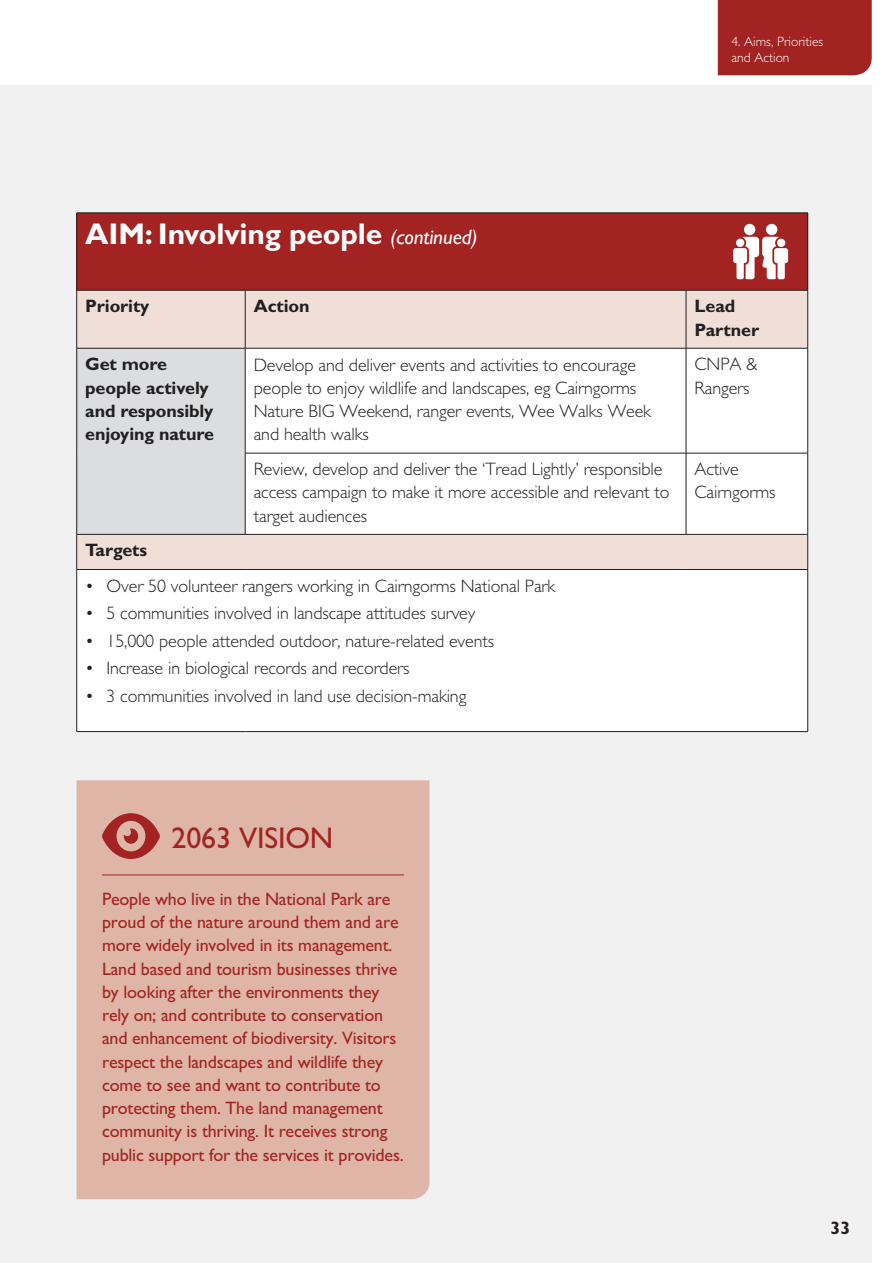
<style>
.page{position:relative;width:893px;height:1263px;background:#fff}
.page>*{position:absolute;margin:0;border:0;box-sizing:border-box;transform-origin:0 0}
.t1{font:700 30px "Gill Sans";letter-spacing:-.005em;color:#fff}
.t2{font:30px "M Gill Sans";letter-spacing:-.005em;color:#a22321}
.t3{font:300 18px/23.2px "M Gill Sans";letter-spacing:-.005em;color:#231f20}
.t4{font:18px/23.2px "M Gill Sans";letter-spacing:-.01em;color:#a22321}
.t5{font:700 18px/23.2px "Gill Sans";letter-spacing:-.005em;color:#231f20}
.t6{font:300 13.5px/16.2px "M Gill Sans";color:#fff}
.s1{font-weight:400;font-style:italic;font-size:21px}
</style>
<div class="page">
<div style="left:718px;top:0;width:154px;height:75px;background:#a22321"></div>
<div style="left:0;top:85px;width:872px;height:1178px;background:#f1f1f2"></div>
<div style="left:77px;top:213px;width:731px;height:77px;background:#a22321"></div>
<div style="left:77px;top:291px;width:730px;height:57px;background:#f0dfd7"></div>
<svg style="left:77px;top:349px;width:730px;height:382px;fill:#fff"></svg>
<hr style="left:245px;top:290px;width:1px;height:58px;background:#231f20">
<hr style="left:686px;top:290px;width:1px;height:58px;background:#231f20">
<hr style="left:77px;top:213px;width:168px;height:1px;background:#231f20">
<hr style="left:76px;top:213px;width:1px;height:77px;background:#231f20">
<hr style="left:245px;top:213px;width:441px;height:1px;background:#231f20">
<hr style="left:686px;top:213px;width:122px;height:1px;background:#231f20">
<hr style="left:807px;top:213px;width:1px;height:77px;background:#231f20">
<hr style="left:77px;top:290px;width:168px;height:1px;background:#231f20">
<hr style="left:76px;top:290px;width:1px;height:58px;background:#231f20">
<hr style="left:245px;top:290px;width:441px;height:1px;background:#231f20">
<hr style="left:686px;top:290px;width:122px;height:1px;background:#231f20">
<hr style="left:807px;top:290px;width:1px;height:58px;background:#231f20">
<hr style="left:77px;top:348px;width:168px;height:1px;background:#231f20">
<hr style="left:76px;top:348px;width:1px;height:105px;background:#231f20">
<hr style="left:76px;top:453px;width:1px;height:81px;background:#231f20">
<hr style="left:76px;top:535px;width:1px;height:34px;background:#231f20">
<hr style="left:76px;top:570px;width:1px;height:161px;background:#231f20">
<hr style="left:77px;top:534px;width:168px;height:1px;background:#231f20">
<hr style="left:77px;top:569px;width:168px;height:1px;background:#231f20">
<hr style="left:245px;top:569px;width:441px;height:1px;background:#231f20">
<hr style="left:686px;top:569px;width:122px;height:1px;background:#231f20">
<hr style="left:77px;top:731px;width:168px;height:1px;background:#231f20">
<hr style="left:245px;top:731px;width:441px;height:1px;background:#231f20">
<hr style="left:686px;top:731px;width:122px;height:1px;background:#231f20">
<hr style="left:245px;top:348px;width:441px;height:1px;background:#231f20">
<hr style="left:245px;top:348px;width:1px;height:105px;background:#231f20">
<hr style="left:686px;top:348px;width:122px;height:1px;background:#231f20">
<hr style="left:686px;top:348px;width:1px;height:105px;background:#231f20">
<hr style="left:807px;top:348px;width:1px;height:105px;background:#231f20">
<hr style="left:245px;top:453px;width:441px;height:1px;background:#231f20">
<hr style="left:245px;top:453px;width:1px;height:81px;background:#231f20">
<hr style="left:686px;top:453px;width:122px;height:1px;background:#231f20">
<hr style="left:686px;top:453px;width:1px;height:81px;background:#231f20">
<hr style="left:807px;top:453px;width:1px;height:81px;background:#231f20">
<hr style="left:245px;top:534px;width:441px;height:1px;background:#231f20">
<hr style="left:686px;top:534px;width:122px;height:1px;background:#231f20">
<hr style="left:807px;top:535px;width:1px;height:34px;background:#231f20">
<hr style="left:807px;top:570px;width:1px;height:161px;background:#231f20">
<div style="left:744px;top:224px;width:11px;height:11px;background:#fff;border-radius:50%"></div>
<div style="left:766px;top:224px;width:11px;height:11px;background:#fff;border-radius:50%"></div>
<svg style="left:733px;top:237px;width:55px;height:42px"></svg>
<div style="left:77px;top:780px;width:352px;height:419px;background:#deb5a7"></div>
<svg style="left:102px;top:813px;width:58px;height:46px;background:#bf6a62"></svg>
<hr style="left:102px;top:875px;width:302px;height:1px;background:#a22321">
<p class="t6" style="left:731px;top:33px;width:93px">4. Aims, Priorities and Action</p>
<h1 class="t1" style="left:85px;top:216px;width:394px">AIM: Involving people <span class="s1">(continued)</span></h1>
<p class="t5" style="left:85px;top:294px;width:66px">Priority</p>
<p class="t5" style="left:254px;top:294px;width:57px">Action</p>
<p class="t5" style="left:694px;top:294px;width:66px">Lead<br>Partner</p>
<p class="t5" style="left:85px;top:352px;width:130px">Get more people actively and responsibly enjoying nature</p>
<p class="t3" style="left:254px;top:353px;width:399px">Develop and deliver events and activities to encourage people to enjoy wildlife and landscapes, eg Cairngorms Nature BIG Weekend, ranger events, Wee Walks Week and health walks</p>
<p class="t3" style="left:694px;top:353px;width:64px">CNPA &amp;<br>Rangers</p>
<p class="t3" style="left:254px;top:458px;width:417px">Review, develop and deliver the ‘Tread Lightly’ responsible access campaign to make it more accessible and relevant to target audiences</p>
<p class="t3" style="left:694px;top:458px;width:82px">Active<br>Cairngorms</p>
<p class="t5" style="left:85px;top:539px;width:63px">Targets</p>
<p class="t3" style="left:85px;top:574px;width:471px">• Over 50 volunteer rangers working in Cairngorms National Park</p>
<p class="t3" style="left:85px;top:602px;width:392px">• 5 communities involved in landscape attitudes survey</p>
<p class="t3" style="left:85px;top:629px;width:410px">• 15,000 people attended outdoor, nature-related events</p>
<p class="t3" style="left:85px;top:657px;width:326px">• Increase in biological records and recorders</p>
<p class="t3" style="left:85px;top:684px;width:383px">• 3 communities involved in land use decision-making</p>
<h1 class="t2" style="left:171px;top:821px;width:163px">2063 VISION</h1>
<p class="t4" style="left:102px;top:887px;width:303px">People who live in the National Park are proud of the nature around them and are more widely involved in its management.<br>Land based and tourism businesses thrive by looking after the environments they rely on; and contribute to conservation and enhancement of biodiversity. Visitors respect the landscapes and wildlife they come to see and want to contribute to protecting them. The land management community is thriving. It receives strong public support for the services it provides.</p>
<p class="t5" style="left:831px;top:1216px;width:21px">33</p>
</div>
